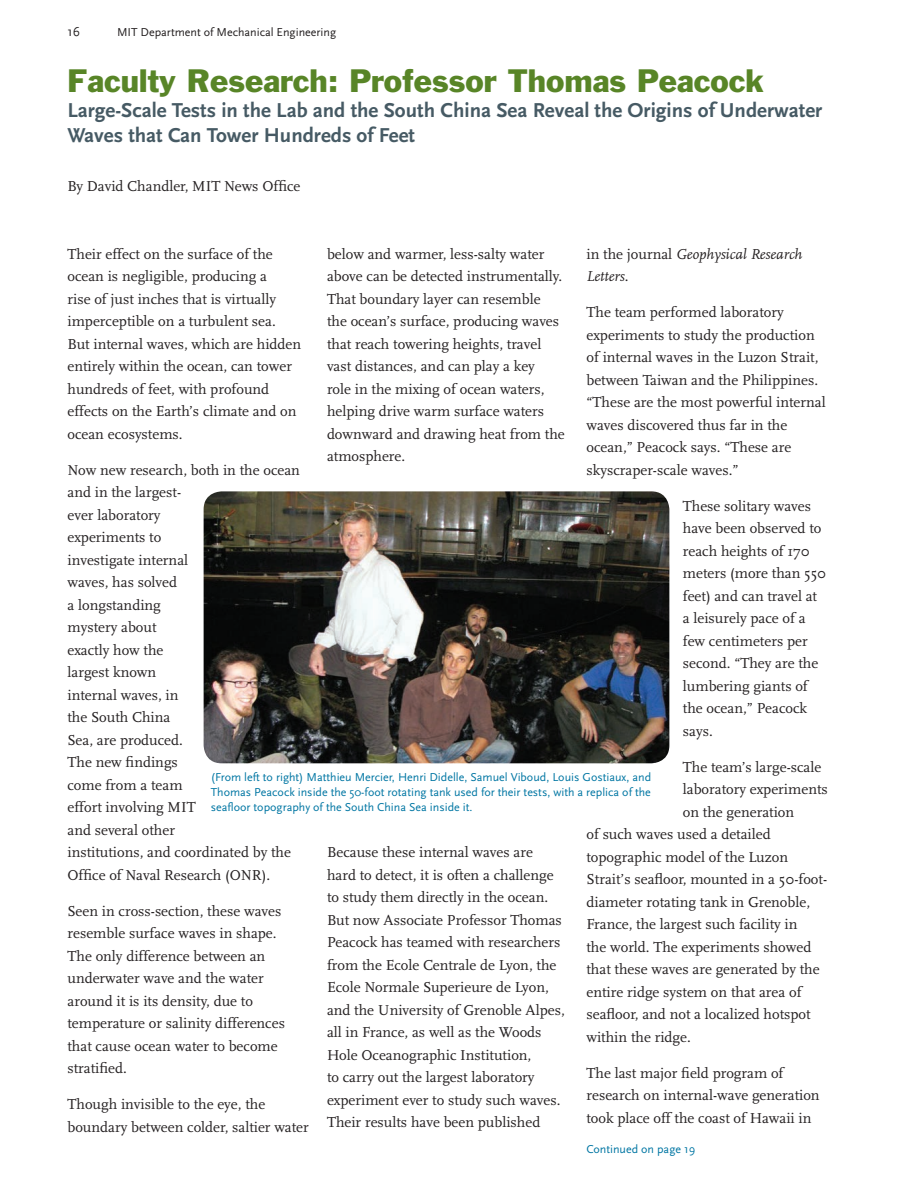
<style>
.page{position:relative;width:918px;height:1188px;background:#fff}
.page>*{position:absolute;margin:0;border:0;box-sizing:border-box;transform-origin:0 0}
.t1{font:30px "Franklin Gothic";color:#588527}
.t2{font:700 21px/25.2px "Scala Sans";color:#465a64}
.t3{font:15px/22.5px "Scala";color:#231f20}
.t4{font:italic 15px/22.5px "Scala";color:#231f20}
.t5{font:13.5px "Scala Sans";color:#231f20}
.t6{font:12px/15px "Scala Sans";color:#0076a3;text-align:justify}
.t7{font:12px "Scala Sans";color:#231f20}
.s1{font-style:normal}
</style>
<div class="page">
<img style="left:204px;top:491px;width:465px;height:272px">
<p class="t5" style="left:68px;top:24px;width:14px">16</p>
<p class="t7" style="left:117px;top:26px;width:221px">MIT Department of Mechanical Engineering</p>
<h1 class="t1" style="left:68px;top:61px;width:698px">Faculty Research: Professor Thomas Peacock</h1>
<h2 class="t2" style="left:68px;top:98px;width:756px">Large-Scale Tests in the Lab and the South China Sea Reveal the Origins of Underwater<br>Waves that Can Tower Hundreds of Feet</h2>
<p class="t3" style="left:68px;top:175px;width:234px">By David Chandler, MIT News Office</p>
<p class="t3" style="left:68px;top:243px;width:235px">Their effect on the surface of the ocean is negligible, producing a<br>rise of just inches that is virtually imperceptible on a turbulent sea.<br>But internal waves, which are hidden entirely within the ocean, can tower hundreds of feet, with profound effects on the Earth’s climate and on ocean ecosystems.</p>
<p class="t3" style="left:68px;top:459px;width:234px">Now new research, both in the ocean and in the largest-<br>ever laboratory<br>experiments to<br>investigate internal<br>waves, has solved<br>a longstanding<br>mystery about<br>exactly how the<br>largest known<br>internal waves, in<br>the South China<br>Sea, are produced.<br>The new findings<br>come from a team<br>effort involving MIT<br>and several other<br>institutions, and coordinated by the<br>Office of Naval Research (ONR).</p>
<p class="t3" style="left:68px;top:900px;width:219px">Seen in cross-section, these waves resemble surface waves in shape.<br>The only difference between an underwater wave and the water around it is its density, due to temperature or salinity differences that cause ocean water to become stratified.</p>
<p class="t3" style="left:68px;top:1093px;width:243px">Though invisible to the eye, the boundary between colder, saltier water</p>
<p class="t3" style="left:327px;top:243px;width:239px">below and warmer, less-salty water above can be detected instrumentally.<br>That boundary layer can resemble<br>the ocean’s surface, producing waves that reach towering heights, travel vast distances, and can play a key<br>role in the mixing of ocean waters, helping drive warm surface waters downward and drawing heat from the atmosphere.</p>
<p class="t4" style="left:586px;top:243px;width:217px"><span class="s1">in the journal</span> Geophysical Research<br>Letters<span class="s1">.</span></p>
<p class="t3" style="left:586px;top:301px;width:241px">The team performed laboratory experiments to study the production of internal waves in the Luzon Strait, between Taiwan and the Philippines. “These are the most powerful internal waves discovered thus far in the ocean,” Peacock says. “These are skyscraper-scale waves.”</p>
<p class="t3" style="left:683px;top:495px;width:145px">These solitary waves have been observed to reach heights of 170 meters (more than 550 feet) and can travel at a leisurely pace of a few centimeters per second. “They are the lumbering giants of the ocean,” Peacock says.</p>
<p class="t3" style="left:683px;top:756px;width:140px">The team’s large-scale</p>
<p class="t3" style="left:683px;top:778px;width:146px">laboratory experiments</p>
<p class="t3" style="left:683px;top:801px;width:113px">on the generation</p>
<p class="t3" style="left:586px;top:823px;width:186px">of such waves used a detailed</p>
<p class="t3" style="left:586px;top:846px;width:203px">topographic model of the Luzon</p>
<p class="t3" style="left:586px;top:868px;width:242px">Strait’s seafloor, mounted in a 50-foot-</p>
<p class="t3" style="left:586px;top:891px;width:225px">diameter rotating tank in Grenoble,</p>
<p class="t3" style="left:586px;top:913px;width:213px">France, the largest such facility in</p>
<p class="t3" style="left:586px;top:936px;width:226px">the world. The experiments showed</p>
<p class="t3" style="left:586px;top:958px;width:235px">that these waves are generated by the</p>
<p class="t3" style="left:586px;top:981px;width:217px">entire ridge system on that area of</p>
<p class="t3" style="left:586px;top:1003px;width:226px">seafloor, and not a localized hotspot</p>
<p class="t3" style="left:586px;top:1026px;width:106px">within the ridge.</p>
<p class="t3" style="left:586px;top:1062px;width:235px">The last major field program of research on internal-wave generation took place off the coast of Hawaii in</p>
<p class="t6" style="left:586px;top:1142px;width:110px">Continued on page 19</p>
<p class="t6" style="left:211px;top:770px;width:442px">(From left to right) Matthieu Mercier, Henri Didelle, Samuel Viboud, Louis Gostiaux, and Thomas Peacock inside the 50-foot rotating tank used for their tests, with a replica of the seafloor topography of the South China Sea inside it.</p>
<p class="t3" style="left:327px;top:841px;width:239px">Because these internal waves are hard to detect, it is often a challenge to study them directly in the ocean.<br>But now Associate Professor Thomas Peacock has teamed with researchers from the Ecole Centrale de Lyon, the Ecole Normale Superieure de Lyon, and the University of Grenoble Alpes, all in France, as well as the Woods Hole Oceanographic Institution,<br>to carry out the largest laboratory experiment ever to study such waves.<br>Their results have been published</p>
</div>
